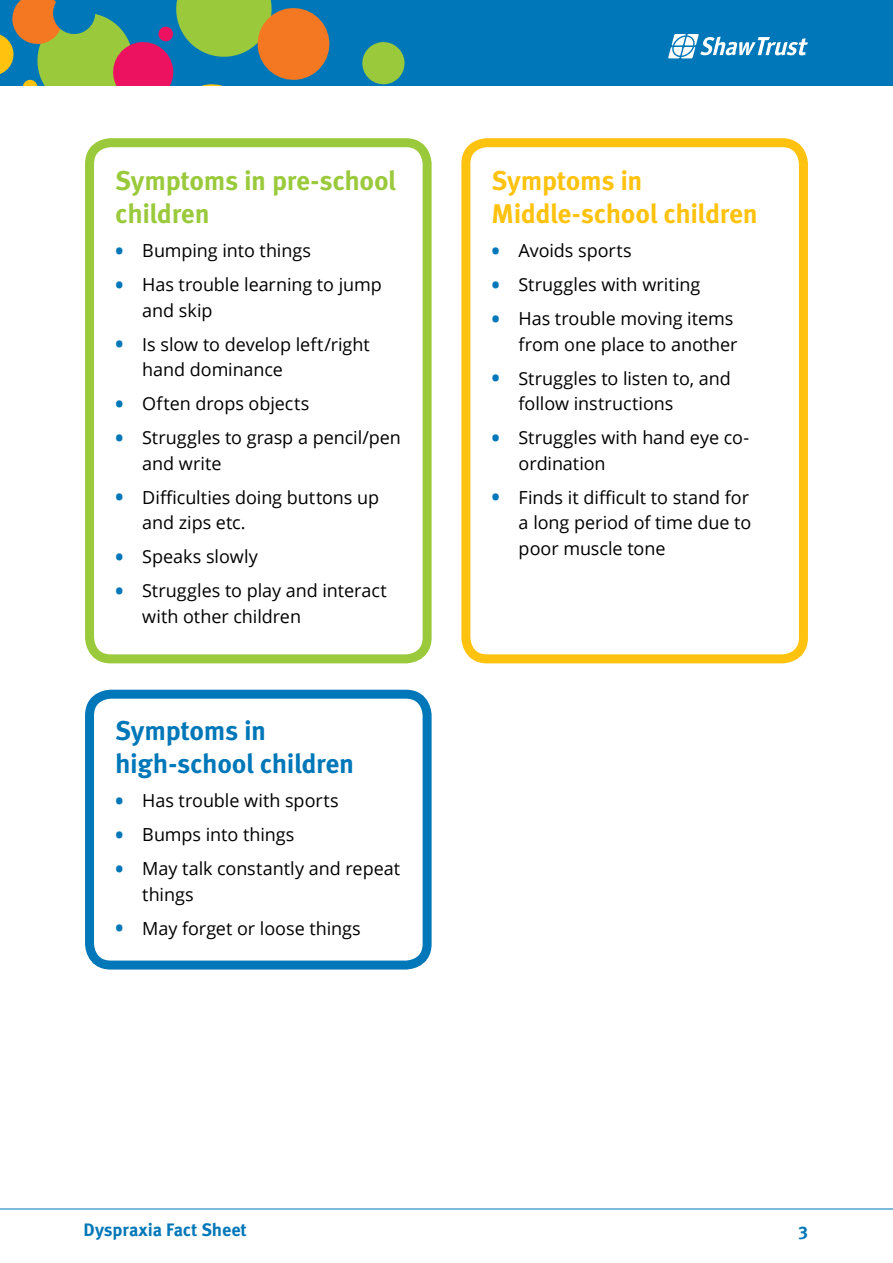
<style>
.page{position:relative;width:893px;height:1263px;background:#fff}
.page>*{position:absolute;margin:0;border:0;box-sizing:border-box;transform-origin:0 0}
.t1{font:700 27px/33px "Meta OT";letter-spacing:-.015em;color:#ffc20e}
.t2{font:700 27px/33px "Meta OT";letter-spacing:-.015em;color:#0077b8}
.t3{font:700 27px/33px "Meta OT";letter-spacing:-.015em;color:#9aca3c}
.t4{font:18px/25.5px "Open Sans";letter-spacing:-.005em;color:#000}
.t5{font:700 18px "Meta OT";letter-spacing:-.01em;color:#0077b8}
.s1{font-weight:700;font-size:22.5px;color:#0077b8}
</style>
<div class="page">
<hr style="left:0;top:1208px;width:893px;height:1px;background:#0077b8">
<div style="left:0;top:0;width:893px;height:85px;background:#0077b8"></div>
<svg style="left:362px;top:42px;width:43px;height:43px"></svg>
<svg style="left:0;top:0;width:330px;height:85px"></svg>
<svg style="left:668px;top:34px;width:140px;height:24px"></svg>
<div style="left:85px;top:138px;width:347px;height:525px;border:9px solid #9aca3c;border-radius:21px"></div>
<div style="left:461px;top:138px;width:347px;height:525px;border:9px solid #ffc20e;border-radius:21px"></div>
<div style="left:85px;top:690px;width:347px;height:279px;border:9px solid #0077b8;border-radius:21px"></div>
<h1 class="t3" style="left:115px;top:165px;width:282px">Symptoms in pre-school children</h1>
<p class="t4" style="left:115px;top:238px;width:197px"><span class="s1">•</span> Bumping into things</p>
<p class="t4" style="left:142px;top:272px;width:241px;text-indent:-27px"><span class="s1">•</span> Has trouble learning to jump and skip</p>
<p class="t4" style="left:142px;top:331px;width:229px;text-indent:-27px"><span class="s1">•</span> Is slow to develop left/right hand dominance</p>
<p class="t4" style="left:115px;top:391px;width:196px"><span class="s1">•</span> Often drops objects</p>
<p class="t4" style="left:142px;top:425px;width:260px;text-indent:-27px"><span class="s1">•</span> Struggles to grasp a pencil/pen and write</p>
<p class="t4" style="left:142px;top:484px;width:238px;text-indent:-27px"><span class="s1">•</span> Difficulties doing buttons up and zips etc.</p>
<p class="t4" style="left:115px;top:544px;width:144px"><span class="s1">•</span> Speaks slowly</p>
<p class="t4" style="left:142px;top:578px;width:246px;text-indent:-27px"><span class="s1">•</span> Struggles to play and interact with other children</p>
<h1 class="t2" style="left:115px;top:715px;width:240px">Symptoms in high-school children</h1>
<p class="t4" style="left:115px;top:787px;width:225px"><span class="s1">•</span> Has trouble with sports</p>
<p class="t4" style="left:115px;top:821px;width:181px"><span class="s1">•</span> Bumps into things</p>
<p class="t4" style="left:142px;top:855px;width:259px;text-indent:-27px"><span class="s1">•</span> May talk constantly and repeat things</p>
<p class="t4" style="left:115px;top:915px;width:247px"><span class="s1">•</span> May forget or loose things</p>
<h1 class="t1" style="left:492px;top:165px;width:268px">Symptoms in<br>Middle-school children</h1>
<p class="t4" style="left:492px;top:238px;width:142px"><span class="s1">•</span> Avoids sports</p>
<p class="t4" style="left:492px;top:272px;width:210px"><span class="s1">•</span> Struggles with writing</p>
<p class="t4" style="left:492px;top:306px;width:247px;text-align:right"><span class="s1">•</span> Has trouble moving items from one place to another</p>
<p class="t4" style="left:519px;top:365px;width:214px;text-indent:-27px"><span class="s1">•</span> Struggles to listen to, and follow instructions</p>
<p class="t4" style="left:519px;top:425px;width:232px;text-indent:-27px"><span class="s1">•</span> Struggles with hand eye co&shy;ordination</p>
<p class="t4" style="left:519px;top:484px;width:234px;text-align:justify;text-indent:-27px"><span class="s1">•</span> Finds it difficult to stand for a long period of time due to poor muscle tone</p>
<p class="t5" style="left:84px;top:1218px;width:165px">Dyspraxia Fact Sheet</p>
<p class="t5" style="left:798px;top:1218px;width:11px">3</p>
</div>
